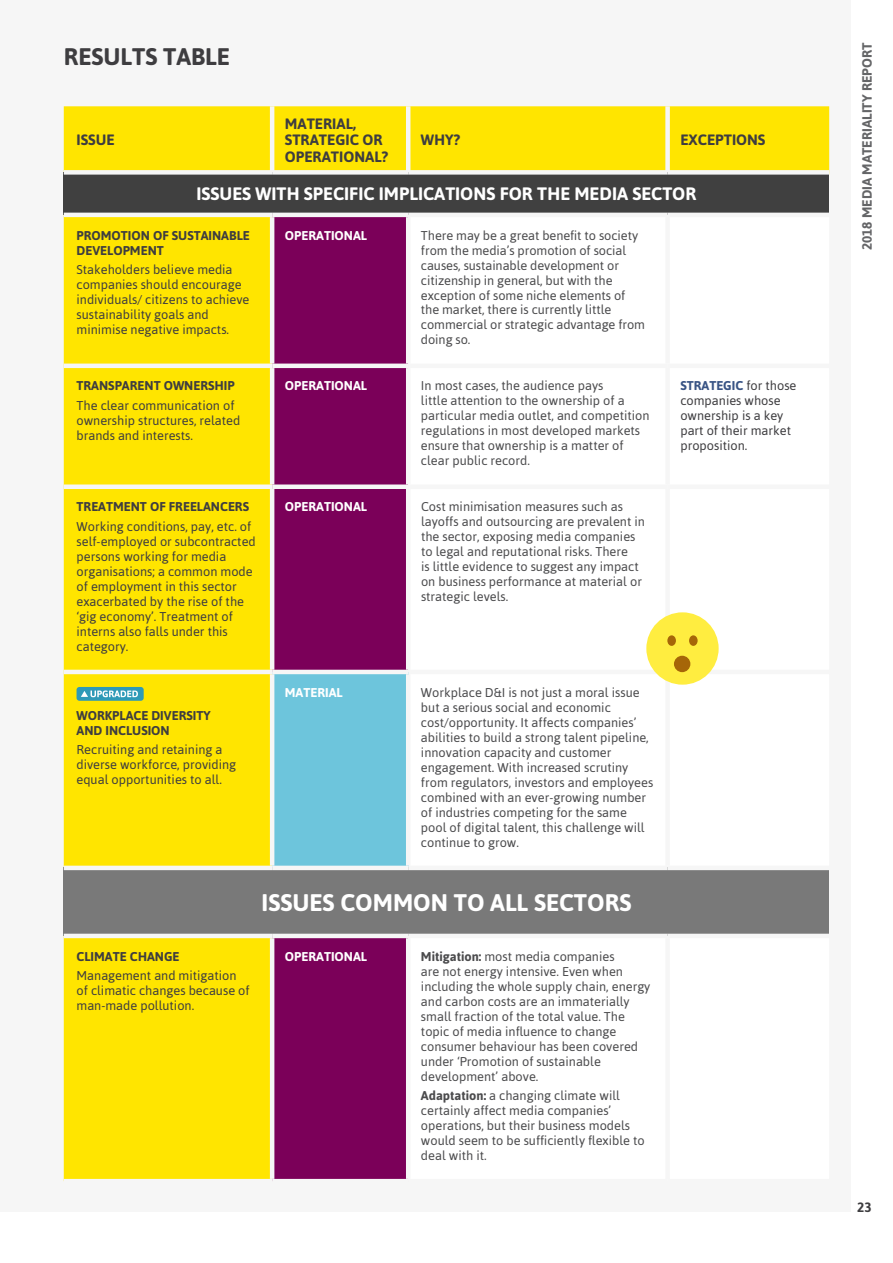
<style>
.page{position:relative;width:893px;height:1263px;background:#fff}
.page>*{position:absolute;margin:0;border:0;box-sizing:border-box;transform-origin:0 0}
.t1{font:700 24px "Asap";color:#fff}
.t2{font:700 24px "Asap";color:#3e3d40}
.t3{font:700 18px "Asap";color:#fff}
.t4{font:700 15px/16.5px "Asap";color:#3e3d40}
.t5{font:700 13.5px "Asap";color:#646567}
.t6{font:700 13.5px "Asap";color:#3e3d40}
.t7{font:12.75px/15px "Asap";color:#4b4b4d}
.t8{font:12.75px/15px "Asap";color:#3e3d40}
.t9{font:700 12.75px/15px "Asap";color:#3e3d40}
.t10{font:700 12.75px "Asap";color:#fff}
.s1{font-weight:700;color:#395485}
.s2{font-weight:700}
</style>
<div class="page">
<div style="left:64px;top:106px;width:765px;height:64px;background:#ffe500"></div>
<hr style="left:270px;top:106px;width:4px;height:66px;background:#f6f6f6">
<hr style="left:406px;top:106px;width:4px;height:66px;background:#f6f6f6">
<div style="left:665px;top:106px;width:5px;height:66px;background:#f6f6f6"></div>
<div style="left:64px;top:172px;width:765px;height:43px;background:#404040"></div>
<div style="left:64px;top:217px;width:206px;height:962px;background:#ffe500"></div>
<svg style="left:274px;top:217px;width:132px;height:962px;background:#831063"></svg>
<div style="left:272px;top:672px;width:136px;height:196px;background:#6dc5dc"></div>
<div style="left:64px;top:868px;width:765px;height:68px;background:#797979"></div>
<hr style="left:64px;top:364px;width:208px;height:4px;background:#f6f6f6">
<hr style="left:272px;top:364px;width:136px;height:4px;background:#f6f6f6">
<div style="left:64px;top:170px;width:208px;height:5px;background:#f6f6f6"></div>
<div style="left:272px;top:170px;width:136px;height:5px;background:#f6f6f6"></div>
<div style="left:408px;top:170px;width:260px;height:5px;background:#f6f6f6"></div>
<div style="left:668px;top:170px;width:161px;height:5px;background:#f6f6f6"></div>
<hr style="left:64px;top:213px;width:208px;height:4px;background:#f6f6f6">
<hr style="left:272px;top:213px;width:136px;height:4px;background:#f6f6f6">
<hr style="left:408px;top:213px;width:260px;height:4px;background:#f6f6f6">
<hr style="left:668px;top:213px;width:161px;height:4px;background:#f6f6f6">
<hr style="left:64px;top:866px;width:208px;height:4px;background:#f6f6f6">
<hr style="left:272px;top:866px;width:136px;height:4px;background:#f6f6f6">
<hr style="left:408px;top:866px;width:260px;height:4px;background:#f6f6f6">
<hr style="left:668px;top:866px;width:161px;height:4px;background:#f6f6f6">
<hr style="left:64px;top:934px;width:208px;height:4px;background:#f6f6f6">
<hr style="left:272px;top:934px;width:136px;height:4px;background:#f6f6f6">
<hr style="left:408px;top:934px;width:260px;height:4px;background:#f6f6f6">
<hr style="left:668px;top:934px;width:161px;height:4px;background:#f6f6f6">
<hr style="left:64px;top:670px;width:208px;height:4px;background:#f6f6f6">
<hr style="left:272px;top:670px;width:136px;height:4px;background:#f6f6f6">
<hr style="left:270px;top:674px;width:4px;height:192px;background:#f6f6f6">
<hr style="left:406px;top:674px;width:4px;height:192px;background:#f6f6f6">
<div style="left:64px;top:484px;width:208px;height:5px;background:#f6f6f6"></div>
<div style="left:272px;top:484px;width:136px;height:5px;background:#f6f6f6"></div>
<div style="left:77px;top:687px;width:67px;height:14px;background:#2f9ab7;border-radius:3px"></div>
<svg style="left:81px;top:690px;width:57px;height:7px"></svg>
<svg style="left:646px;top:612px;width:73px;height:73px"></svg>
<div style="left:650px;top:616px;width:65px;height:68px;background:#ffed40;border-radius:50%"></div>
<div style="left:674px;top:656px;width:16px;height:16px;background:#a66608;border-radius:50%"></div>
<div style="left:667px;top:635px;width:9px;height:11px;background:#a66608;border-radius:50%"></div>
<div style="left:689px;top:635px;width:9px;height:11px;background:#a66608;border-radius:50%"></div>
<h1 class="t2" style="left:64px;top:43px;width:168px">RESULTS TABLE</h1>
<p class="t4" style="left:77px;top:132px;width:40px">ISSUE</p>
<p class="t4" style="left:285px;top:115px;width:105px">MATERIAL,<br>STRATEGIC OR<br>OPERATIONAL?</p>
<p class="t4" style="left:421px;top:132px;width:41px">WHY?</p>
<p class="t4" style="left:680px;top:132px;width:87px">EXCEPTIONS</p>
<h2 class="t3" style="left:197px;top:183px;width:501px">ISSUES WITH SPECIFIC IMPLICATIONS FOR THE MEDIA SECTOR</h2>
<p class="t9" style="left:77px;top:227px;width:175px">PROMOTION OF SUSTAINABLE<br>DEVELOPMENT</p>
<p class="t8" style="left:77px;top:262px;width:174px">Stakeholders believe media companies should encourage individuals/ citizens to achieve sustainability goals and minimise negative impacts.</p>
<p class="t10" style="left:285px;top:228px;width:84px">OPERATIONAL</p>
<p class="t7" style="left:421px;top:227px;width:226px">There may be a great benefit to society from the media’s promotion of social causes, sustainable development or citizenship in general, but with the exception of some niche elements of the market, there is currently little commercial or strategic advantage from doing so.</p>
<p class="t9" style="left:77px;top:378px;width:160px">TRANSPARENT OWNERSHIP</p>
<p class="t8" style="left:77px;top:398px;width:165px">The clear communication of ownership structures, related brands and interests.</p>
<p class="t9" style="left:77px;top:499px;width:174px">TREATMENT OF FREELANCERS</p>
<p class="t8" style="left:77px;top:518px;width:181px">Working conditions, pay, etc. of self-employed or subcontracted persons working for media organisations; a common mode of employment in this sector exacerbated by the rise of the ‘gig economy’. Treatment of interns also falls under this category.</p>
<p class="t9" style="left:77px;top:708px;width:136px">WORKPLACE DIVERSITY<br>AND INCLUSION</p>
<p class="t8" style="left:77px;top:742px;width:161px">Recruiting and retaining a diverse workforce, providing equal opportunities to all.</p>
<p class="t10" style="left:285px;top:378px;width:84px">OPERATIONAL</p>
<p class="t7" style="left:421px;top:378px;width:230px">In most cases, the audience pays<br>little attention to the ownership of a particular media outlet, and competition regulations in most developed markets ensure that ownership is a matter of clear public record.</p>
<p class="t8" style="left:680px;top:378px;width:118px"><span class="s1">STRATEGIC</span> for those companies whose ownership is a key part of their market proposition.</p>
<p class="t10" style="left:285px;top:499px;width:84px">OPERATIONAL</p>
<p class="t7" style="left:421px;top:499px;width:225px">Cost minimisation measures such as layoffs and outsourcing are prevalent in the sector, exposing media companies to legal and reputational risks. There<br>is little evidence to suggest any impact on business performance at material or strategic levels.</p>
<p class="t10" style="left:285px;top:685px;width:59px">MATERIAL</p>
<p class="t7" style="left:421px;top:684px;width:234px">Workplace D&amp;I is not just a moral issue but a serious social and economic cost/opportunity. It affects companies’ abilities to build a strong talent pipeline, innovation capacity and customer engagement. With increased scrutiny from regulators, investors and employees combined with an ever-growing number of industries competing for the same pool of digital talent, this challenge will continue to grow.</p>
<h1 class="t1" style="left:262px;top:888px;width:371px">ISSUES COMMON TO ALL SECTORS</h1>
<p class="t9" style="left:77px;top:948px;width:104px">CLIMATE CHANGE</p>
<p class="t8" style="left:77px;top:968px;width:175px">Management and mitigation of climatic changes because of man-made pollution.</p>
<p class="t10" style="left:285px;top:949px;width:84px">OPERATIONAL</p>
<p class="t7" style="left:421px;top:948px;width:231px"><span class="s2">Mitigation:</span> most media companies<br>are not energy intensive. Even when including the whole supply chain, energy and carbon costs are an immaterially small fraction of the total value. The topic of media influence to change consumer behaviour has been covered under ‘Promotion of sustainable development’ above.</p>
<p class="t7" style="left:421px;top:1088px;width:225px"><span class="s2">Adaptation:</span> a changing climate will certainly affect media companies’ operations, but their business models would seem to be sufficiently flexible to deal with it.</p>
<p class="t5" style="left:859px;top:250px;width:209px;rotate:-90deg">2018 MEDIA MATERIALITY REPORT</p>
<p class="t6" style="left:857px;top:1199px;width:16px">23</p>
</div>
